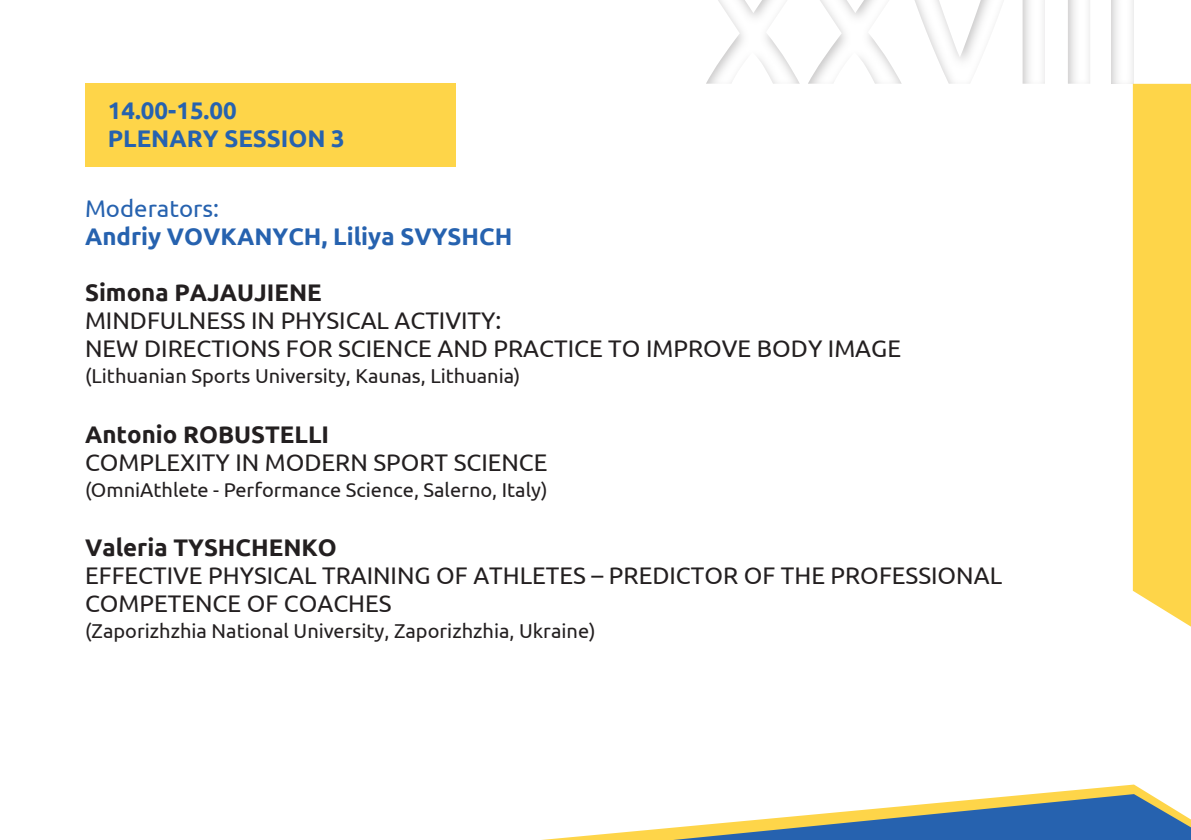
<style>
.page{position:relative;width:1191px;height:840px;background:#fff}
.page>*{position:absolute;margin:0;border:0;box-sizing:border-box;transform-origin:0 0}
.t1{font:24px/28px "Ubuntu";color:#231f20}
.t2{font:700 24px/28px "Ubuntu";color:#2662af}
.t3{font:700 24px "Ubuntu";color:#231f20}
.t4{font:24px "Ubuntu";color:#2662af}
.t5{font:20px "Ubuntu";color:#231f20}
</style>
<div class="page">
<div style="left:704px;top:0;width:387px;height:84px;background:#231f20;opacity:.75"></div>
<div style="left:1109px;top:0;width:24px;height:84px;background:#231f20;opacity:.75"></div>
<div style="left:1132px;top:84px;width:59px;height:543px;background:#fed549"></div>
<svg style="left:1044px;top:784px;width:104px;height:9px"></svg>
<svg style="left:552px;top:793px;width:639px;height:46px"></svg>
<div style="left:85px;top:84px;width:371px;height:83px;background:#fed549"></div>
<p class="t2" style="left:108px;top:96px;width:239px">14.00-15.00<br>PLENARY SESSION 3</p>
<p class="t4" style="left:85px;top:194px;width:136px">Moderators:</p>
<p class="t2" style="left:85px;top:222px;width:429px">Andriy VOVKANYCH, Liliya SVYSHCH</p>
<p class="t3" style="left:85px;top:278px;width:238px">Simona PAJAUJIENE</p>
<p class="t1" style="left:85px;top:306px;width:817px">MINDFULNESS IN PHYSICAL ACTIVITY:<br>NEW DIRECTIONS FOR SCIENCE AND PRACTICE TO IMPROVE BODY IMAGE</p>
<p class="t5" style="left:85px;top:364px;width:437px">(Lithuanian Sports University, Kaunas, Lithuania)</p>
<p class="t3" style="left:85px;top:419px;width:245px">Antonio ROBUSTELLI</p>
<p class="t1" style="left:85px;top:447px;width:464px">COMPLEXITY IN MODERN SPORT SCIENCE</p>
<p class="t5" style="left:85px;top:477px;width:464px">(OmniAthlete - Performance Science, Salerno, Italy)</p>
<p class="t3" style="left:85px;top:532px;width:253px">Valeria TYSHCHENKO</p>
<p class="t1" style="left:85px;top:560px;width:918px">EFFECTIVE PHYSICAL TRAINING OF ATHLETES – PREDICTOR OF THE PROFESSIONAL<br>COMPETENCE OF COACHES</p>
<p class="t5" style="left:85px;top:618px;width:512px">(Zaporizhzhia National University, Zaporizhzhia, Ukraine)</p>
</div>
